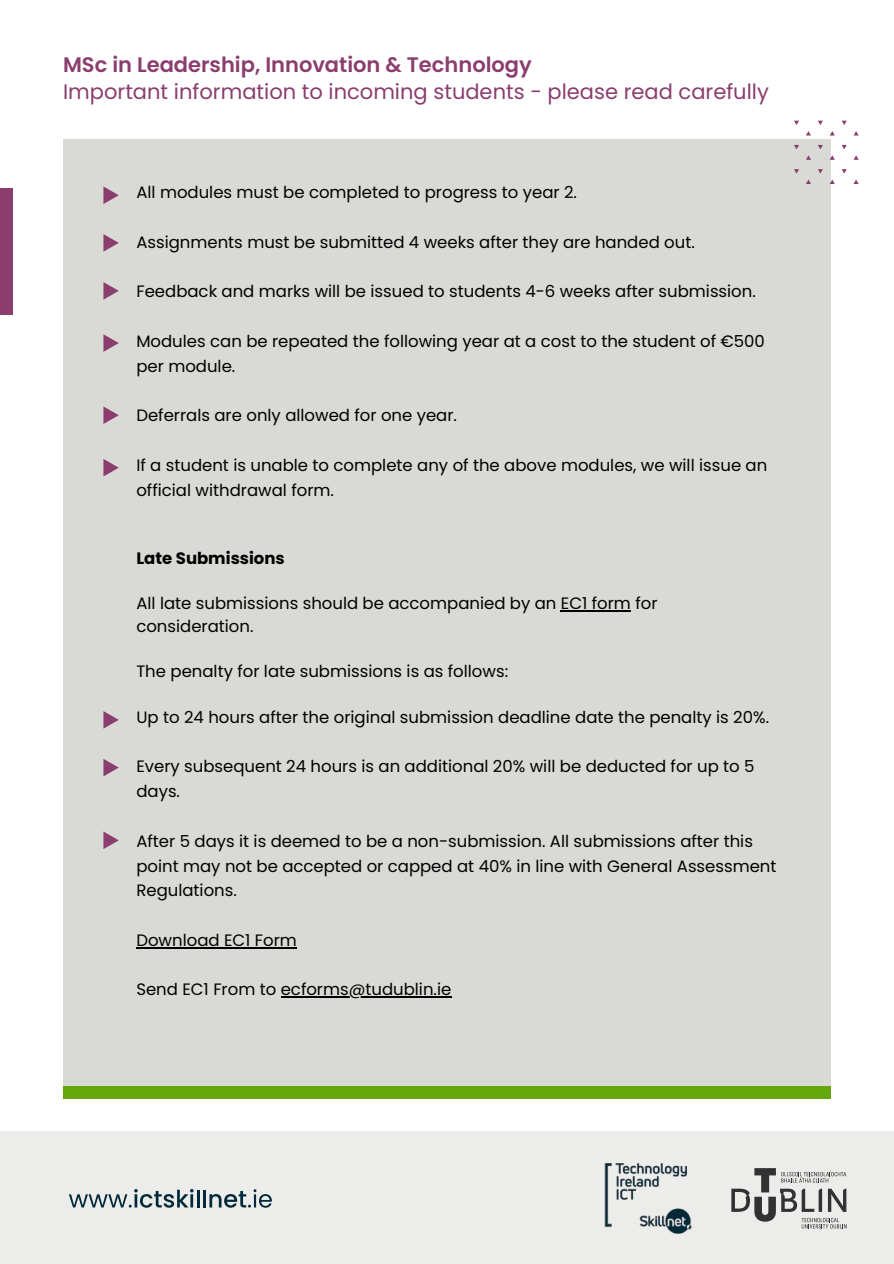
<style>
.page{position:relative;width:894px;height:1264px;background:#fff}
.page>*{position:absolute;margin:0;border:0;box-sizing:border-box;transform-origin:0 0}
.t1{font:21px "Poppins";color:#8b3d6e}
.t2{font:600 21px "Poppins";color:#8b3d6e}
.t3{font:16.5px/24.8px "Poppins";color:#000}
.t4{font:700 16.5px "Poppins";color:#000}
</style>
<div class="page">
<div style="left:0;top:1131px;width:893px;height:132px;background:#ececea"></div>
<img style="left:604px;top:1163px;width:88px;height:71px">
<svg style="left:69px;top:1189px;width:130px;height:18px"></svg>
<hr style="left:203px;top:1189px;width:3px;height:18px;background:#002a3a">
<svg style="left:209px;top:1189px;width:63px;height:18px"></svg>
<svg style="left:731px;top:1168px;width:115px;height:60px"></svg>
<div style="left:0;top:188px;width:13px;height:126px;background:#8b3d6e"></div>
<div style="left:63px;top:1072px;width:767px;height:26px;background:#64a70b"></div>
<div style="left:63px;top:139px;width:767px;height:946px;background:#d9d9d6"></div>
<hr style="left:560px;top:610px;width:70px;height:1px;background:#000">
<hr style="left:136px;top:946px;width:161px;height:2px;background:#000">
<hr style="left:281px;top:996px;width:170px;height:1px;background:#000">
<svg style="left:103px;top:186px;width:16px;height:18px"></svg>
<svg style="left:103px;top:234px;width:16px;height:18px"></svg>
<svg style="left:103px;top:282px;width:16px;height:17px"></svg>
<svg style="left:103px;top:334px;width:16px;height:18px"></svg>
<svg style="left:103px;top:406px;width:16px;height:18px"></svg>
<svg style="left:103px;top:459px;width:16px;height:17px"></svg>
<svg style="left:103px;top:711px;width:16px;height:17px"></svg>
<svg style="left:103px;top:759px;width:16px;height:17px"></svg>
<svg style="left:854px;top:131px;width:4px;height:4px"></svg>
<svg style="left:853px;top:155px;width:5px;height:5px"></svg>
<svg style="left:853px;top:179px;width:5px;height:5px"></svg>
<svg style="left:842px;top:121px;width:4px;height:4px"></svg>
<svg style="left:830px;top:131px;width:4px;height:4px"></svg>
<svg style="left:841px;top:145px;width:5px;height:4px"></svg>
<svg style="left:829px;top:155px;width:5px;height:5px"></svg>
<svg style="left:841px;top:169px;width:5px;height:5px"></svg>
<svg style="left:829px;top:179px;width:5px;height:5px"></svg>
<svg style="left:818px;top:121px;width:4px;height:4px"></svg>
<svg style="left:818px;top:145px;width:4px;height:4px"></svg>
<svg style="left:806px;top:155px;width:4px;height:5px"></svg>
<svg style="left:818px;top:169px;width:4px;height:5px"></svg>
<svg style="left:806px;top:179px;width:4px;height:5px"></svg>
<svg style="left:794px;top:121px;width:4px;height:4px"></svg>
<svg style="left:794px;top:145px;width:4px;height:4px"></svg>
<svg style="left:794px;top:169px;width:4px;height:5px"></svg>
<svg style="left:103px;top:831px;width:16px;height:18px"></svg>
<p class="t2" style="left:63px;top:50px;width:470px">MSc in Leadership, Innovation &amp; Technology</p>
<p class="t1" style="left:63px;top:77px;width:707px">Important information to incoming students - please read carefully</p>
<p class="t3" style="left:136px;top:180px;width:442px">All modules must be completed to progress to year 2.</p>
<p class="t3" style="left:136px;top:230px;width:559px">Assignments must be submitted 4 weeks after they are handed out.</p>
<p class="t3" style="left:136px;top:279px;width:620px">Feedback and marks will be issued to students 4-6 weeks after submission.</p>
<p class="t3" style="left:136px;top:329px;width:630px">Modules can be repeated the following year at a cost to the student of €500 per module.</p>
<p class="t3" style="left:136px;top:403px;width:322px">Deferrals are only allowed for one year.</p>
<p class="t3" style="left:136px;top:452px;width:632px">If a student is unable to complete any of the above modules, we will issue an official withdrawal form.</p>
<p class="t4" style="left:136px;top:547px;width:150px">Late Submissions</p>
<p class="t3" style="left:136px;top:592px;width:522px;line-height:22.5px">All late submissions should be accompanied by an EC1 form for consideration.</p>
<p class="t3" style="left:136px;top:658px;width:373px">The penalty for late submissions is as follows:</p>
<p class="t3" style="left:136px;top:704px;width:634px">Up to 24 hours after the original submission deadline date the penalty is 20%.</p>
<p class="t3" style="left:136px;top:754px;width:619px">Every subsequent 24 hours is an additional 20% will be deducted for up to 5 days.</p>
<p class="t3" style="left:136px;top:828px;width:641px">After 5 days it is deemed to be a non-submission. All submissions after this point may not be accepted or capped at 40% in line with General Assessment<br>Regulations.</p>
<p class="t3" style="left:136px;top:927px;width:162px">Download EC1 Form</p>
<p class="t3" style="left:136px;top:977px;width:316px">Send EC1 From to ecforms@tudublin.ie</p>
</div>
